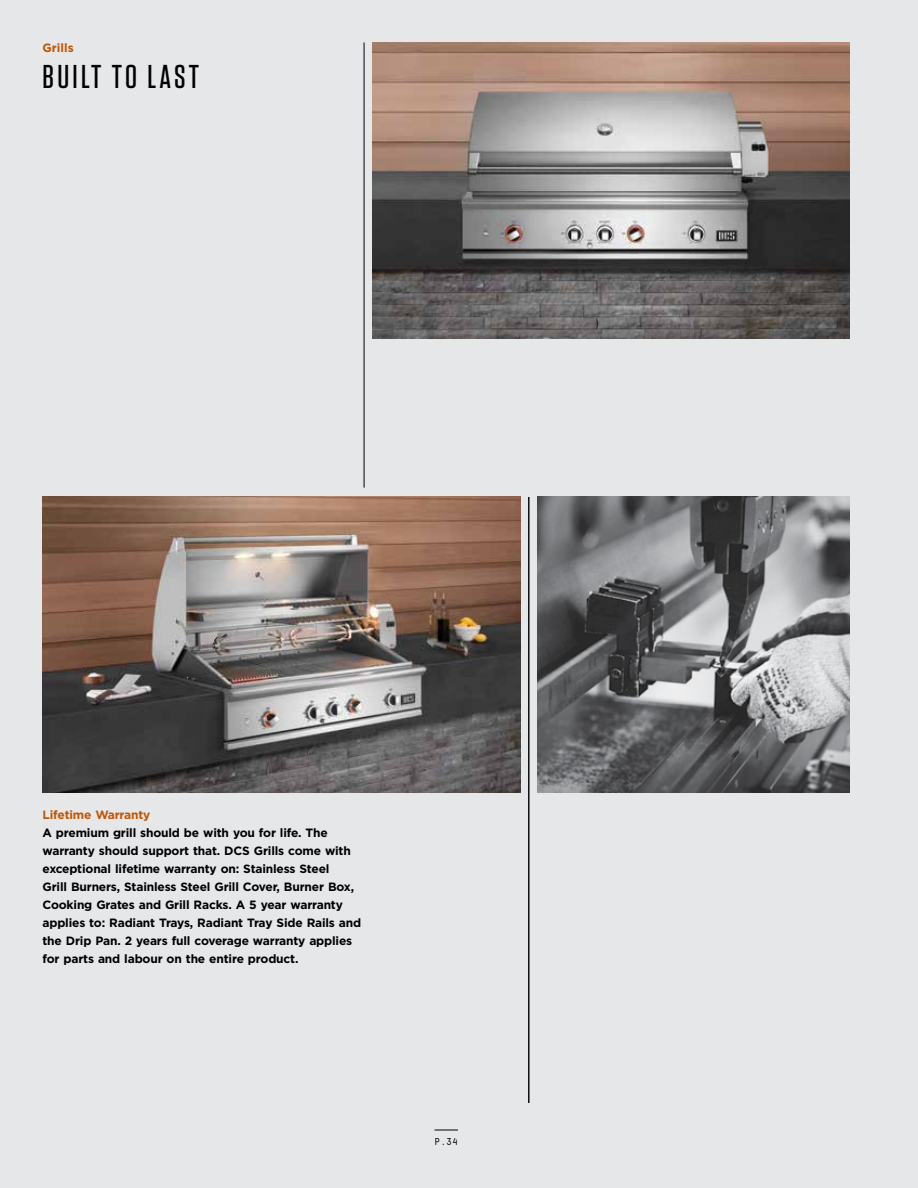
<style>
.page{position:relative;width:918px;height:1188px;background:#e6e7e8}
.page>*{position:absolute;margin:0;border:0;box-sizing:border-box;transform-origin:0 0}
.t1{font:500 33px "Tungsten";letter-spacing:.095em;color:#000}
.t2{font:700 12px/18px "Gotham";letter-spacing:-.015em;color:#000}
.t3{font:700 12px "Gotham";letter-spacing:-.015em;color:#c05605}
.t4{font:700 9.75px "TSTAR Mono Round";color:#000}
</style>
<div class="page">
<hr style="left:364px;top:43px;width:1px;height:445px;background:#000">
<hr style="left:529px;top:497px;width:1px;height:606px;background:#000">
<img style="left:537px;top:496px;width:313px;height:297px">
<img style="left:372px;top:43px;width:478px;height:295px">
<img style="left:43px;top:497px;width:477px;height:296px">
<svg style="left:435px;top:1130px;width:23px;height:1px"></svg>
<p class="t3" style="left:43px;top:39px;width:33px">Grills</p>
<h1 class="t1" style="left:43px;top:59px;width:158px">BUILT TO LAST</h1>
<p class="t3" style="left:43px;top:807px;width:109px">Lifetime Warranty</p>
<p class="t2" style="left:43px;top:824px;width:320px">A premium grill should be with you for life. The warranty should support that. DCS Grills come with exceptional lifetime warranty on: Stainless Steel<br>Grill Burners, Stainless Steel Grill Cover, Burner Box, Cooking Grates and Grill Racks. A 5 year warranty applies to: Radiant Trays, Radiant Tray Side Rails and the Drip Pan. 2 years full coverage warranty applies for parts and labour on the entire product.</p>
<p class="t4" style="left:435px;top:1136px;width:25px">P.34</p>
</div>
